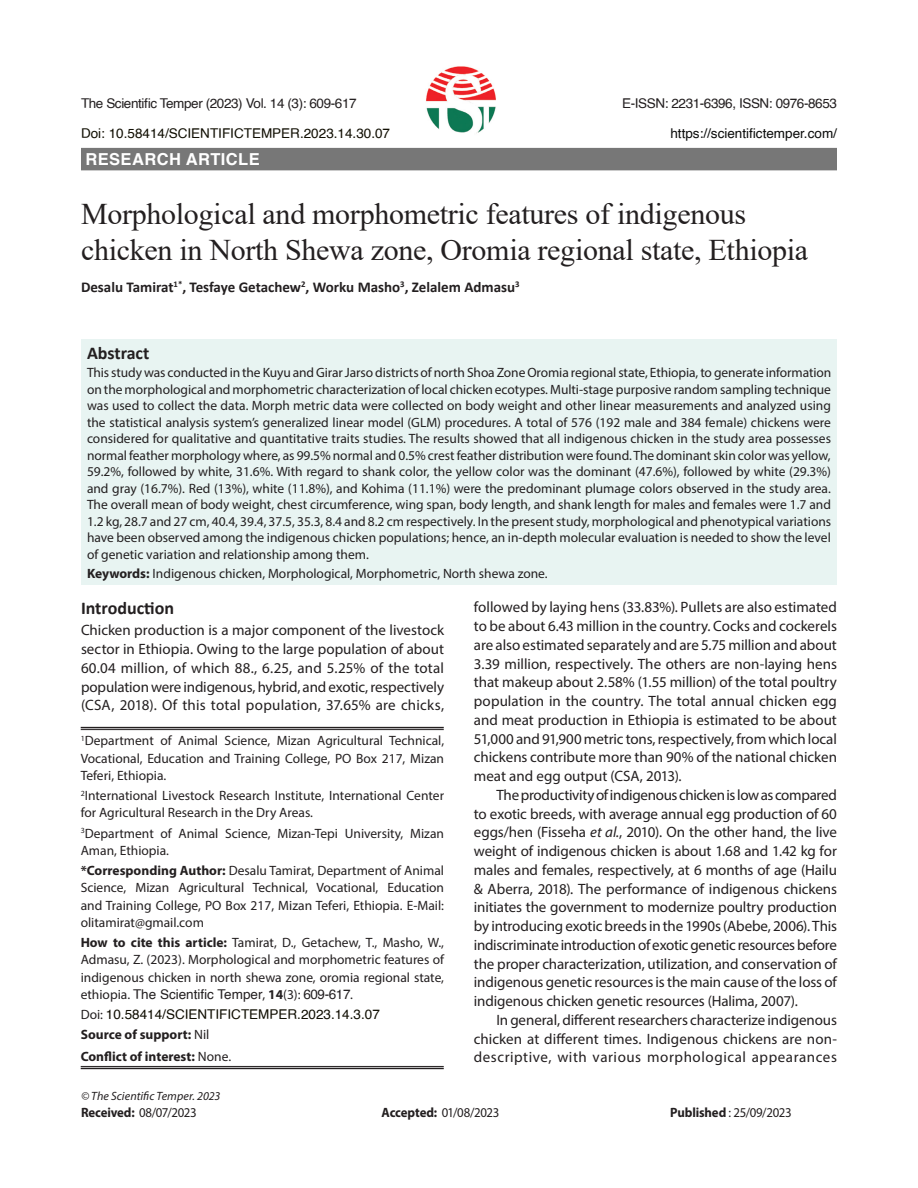
<style>
.page{position:relative;width:918px;height:1188px;background:#fff}
.page>*{position:absolute;margin:0;border:0;box-sizing:border-box;transform-origin:0 0}
.article_head{font:30px/36px "Times New Roman";letter-spacing:-.01em;color:#231f20}
.Sub-Head-1{font:700 18px "Calibri";color:#231f20}
.Subject{font:700 16.5px "Helvetica";letter-spacing:.025em;color:#fff}
.text{font:15px/18.8px "Myriad Pro";letter-spacing:.02em;color:#231f20;text-align:justify}
.Body_flush{font:15px/18.8px "Myriad Pro";color:#231f20;text-align:justify}
.author{font:700 15px "Calibri";color:#231f20}
.Abstract{font:13.5px/16.5px "Myriad Pro";color:#231f20;text-align:justify}
.affiliation{font:13.5px/17.2px "Myriad Pro";color:#231f20;text-align:justify}
.Running_Head{font:13.5px "Helvetica";letter-spacing:-.03em;color:#231f20}
.ref{font:13.5px "Myriad Pro";letter-spacing:-.025em;color:#231f20;scale:.95 1}
.affiliation-2{font:700 13.5px "Myriad Pro";color:#231f20}
.Running_Head-2{font:13.5px "Helvetica";color:#100e02}
.affiliation-3{font:13.5px "Helvetica";color:#100e02}
.Running_Head-3{font:13.5px "Helvetica";color:#0a0b0a}
.Bottom_1st_page{font:italic 12px "Myriad Pro";letter-spacing:.005em;color:#231f20}
.s1{font-weight:700}
.s2{font-family:"Helvetica"}
.s3{font-family:"Myriad Pro";color:#231f20}
.s4{font-weight:400}
.s5{font-style:italic}
</style>
<div class="page">
<div style="left:81px;top:339px;width:756px;height:245px;background:#e8f4f2"></div>
<div style="left:81px;top:148px;width:756px;height:22px;background:#777"></div>
<hr style="left:81px;top:727px;width:363px;height:1px;background:#231f20">
<hr style="left:81px;top:729px;width:363px;height:1px;background:#231f20">
<hr style="left:81px;top:1066px;width:363px;height:1px;background:#231f20">
<hr style="left:81px;top:1068px;width:363px;height:1px;background:#231f20">
<img style="left:426px;top:66px;width:70px;height:68px">
<p class="Running_Head" style="left:81px;top:92px;width:277px">The Scientific Temper (2023) Vol. 14 (3): 609-617</p>
<p class="Running_Head" style="left:622px;top:92px;width:216px">E-ISSN: 2231-6396, ISSN: 0976-8653</p>
<p class="Running_Head-2" style="left:81px;top:122px;width:311px">Doi: 10.58414/SCIENTIFICTEMPER.2023.14.30.07</p>
<p class="Running_Head-3" style="left:670px;top:122px;width:168px">https://scientifictemper.com/</p>
<p class="Subject" style="left:86px;top:146px;width:176px">RESEARCH ARTICLE</p>
<p class="article_head" style="left:81px;top:195px;width:729px">Morphological and morphometric features of indigenous chicken in North Shewa zone, Oromia regional state, Ethiopia</p>
<p class="author" style="left:81px;top:276px;width:440px">Desalu Tamirat<sup>1*</sup>, Tesfaye Getachew<sup>2</sup>, Worku Masho<sup>3</sup>, Zelalem Admasu<sup>3</sup></p>
<p class="Sub-Head-1" style="left:87px;top:340px;width:64px">Abstract</p>
<p class="Abstract" style="left:87px;top:364px;width:746px">This study was conducted in the Kuyu and Girar Jarso districts of north Shoa Zone Oromia regional state, Ethiopia, to generate information on the morphological and morphometric characterization of local chicken ecotypes. Multi-stage purposive random sampling technique was used to collect the data. Morph metric data were collected on body weight and other linear measurements and analyzed using the statistical analysis system’s generalized linear model (GLM) procedures. A total of 576 (192 male and 384 female) chickens were considered for qualitative and quantitative traits studies. The results showed that all indigenous chicken in the study area possesses normal feather morphology where, as 99.5% normal and 0.5% crest feather distribution were found. The dominant skin color was yellow, 59.2%, followed by white, 31.6%. With regard to shank color, the yellow color was the dominant (47.6%), followed by white (29.3%) and gray (16.7%). Red (13%), white (11.8%), and Kohima (11.1%) were the predominant plumage colors observed in the study area.<br>The overall mean of body weight, chest circumference, wing span, body length, and shank length for males and females were 1.7 and 1.2 kg, 28.7 and 27 cm, 40.4, 39.4, 37.5, 35.3, 8.4 and 8.2 cm respectively. In the present study, morphological and phenotypical variations have been observed among the indigenous chicken populations; hence, an in-depth molecular evaluation is needed to show the level of genetic variation and relationship among them.</p>
<p class="Abstract" style="left:87px;top:565px;width:462px"><span class="s1">Keywords:</span> Indigenous chicken, Morphological, Morphometric, North shewa zone.</p>
<p class="Sub-Head-1" style="left:81px;top:596px;width:95px">Introduction</p>
<p class="Body_flush" style="left:81px;top:621px;width:365px">Chicken production is a major component of the livestock sector in Ethiopia. Owing to the large population of about 60.04 million, of which 88., 6.25, and 5.25% of the total population were indigenous, hybrid, and exotic, respectively (CSA, 2018). Of this total population, 37.65% are chicks,</p>
<p class="affiliation" style="left:81px;top:732px;width:365px"><sup>1</sup>Department of Animal Science, Mizan Agricultural Technical, Vocational, Education and Training College, PO Box 217, Mizan Teferi, Ethiopia.</p>
<p class="affiliation" style="left:81px;top:787px;width:365px"><sup>2</sup>International Livestock Research Institute, International Center for Agricultural Research in the Dry Areas.</p>
<p class="affiliation" style="left:81px;top:824px;width:365px"><sup>3</sup>Department of Animal Science, Mizan-Tepi University, Mizan<br>Aman, Ethiopia.</p>
<p class="affiliation" style="left:81px;top:862px;width:365px"><span class="s1">*Corresponding Author:</span> Desalu Tamirat, Department of Animal Science, Mizan Agricultural Technical, Vocational, Education and Training College, PO Box 217, Mizan Teferi, Ethiopia. E-Mail: olitamirat@gmail.com</p>
<p class="affiliation" style="left:81px;top:934px;width:365px"><span class="s1">How to cite this article:</span> Tamirat, D., Getachew, T., Masho, W., Admasu, Z. (2023). Morphological and morphometric features of indigenous chicken in north shewa zone, oromia regional state, ethiopia. <span class="s2">The Scientific Temper</span>, <span class="s1">14</span>(3): <span class="s2">609-617</span>.</p>
<p class="affiliation-3" style="left:81px;top:1004px;width:301px"><span class="s3">Doi:</span> 10.58414/SCIENTIFICTEMPER.2023.14.3.07</p>
<p class="affiliation-2" style="left:81px;top:1026px;width:130px">Source of support: <span class="s4">Nil</span></p>
<p class="affiliation-2" style="left:81px;top:1048px;width:152px">Conflict of interest: <span class="s4">None.</span></p>
<p class="Body_flush" style="left:474px;top:598px;width:365px">followed by laying hens (33.83%). Pullets are also estimated to be about 6.43 million in the country. Cocks and cockerels are also estimated separately and are 5.75 million and about 3.39 million, respectively. The others are non-laying hens that makeup about 2.58% (1.55 million) of the total poultry population in the country. The total annual chicken egg and meat production in Ethiopia is estimated to be about 51,000 and 91,900 metric tons, respectively, from which local chickens contribute more than 90% of the national chicken meat and egg output (CSA, 2013).</p>
<p class="text" style="left:474px;top:785px;width:365px;text-indent:22px">The productivity of indigenous chicken is low as compared to exotic breeds, with average annual egg production of 60 eggs/hen (Fisseha <span class="s5">et al.</span>, 2010). On the other hand, the live weight of indigenous chicken is about 1.68 and 1.42 kg for males and females, respectively, at 6 months of age (Hailu &amp; Aberra, 2018). The performance of indigenous chickens initiates the government to modernize poultry production by introducing exotic breeds in the 1990s (Abebe, 2006). This indiscriminate introduction of exotic genetic resources before the proper characterization, utilization, and conservation of indigenous genetic resources is the main cause of the loss of indigenous chicken genetic resources (Halima, 2007).</p>
<p class="text" style="left:474px;top:1010px;width:365px;text-indent:22px">In general, different researchers characterize indigenous chicken at different times. Indigenous chickens are non&shy;descriptive, with various morphological appearances</p>
<p class="Bottom_1st_page" style="left:81px;top:1089px;width:141px">© The Scientific Temper. 2023</p>
<p class="ref" style="left:81px;top:1104px;width:123px"><span class="s1">Received:</span> 08/07/2023</p>
<p class="ref" style="left:382px;top:1104px;width:126px"><span class="s1">Accepted:</span> 01/08/2023</p>
<p class="ref" style="left:670px;top:1104px;width:129px"><span class="s1">Published</span> : 25/09/2023</p>
</div>
